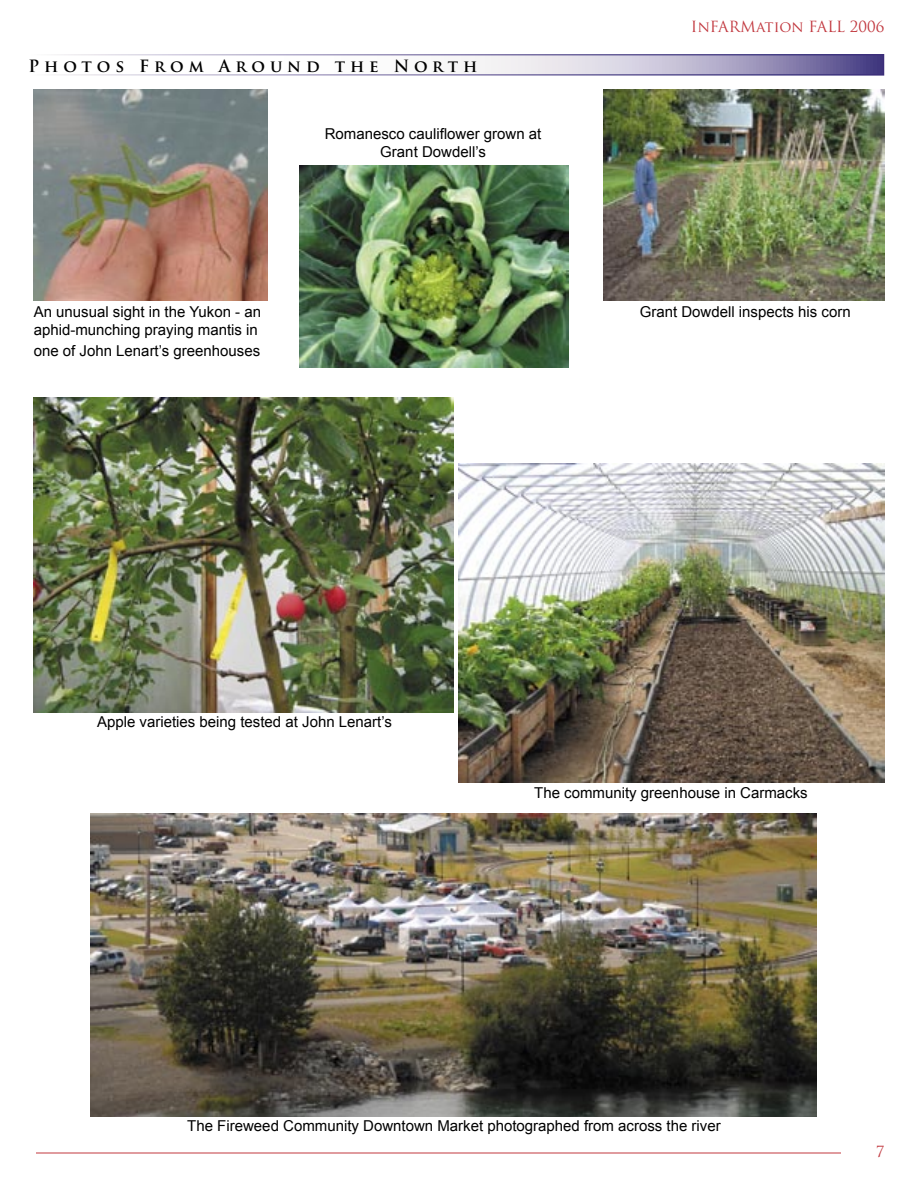
<style>
.page{position:relative;width:918px;height:1188px;background:#fff}
.page>*{position:absolute;margin:0;border:0;box-sizing:border-box;transform-origin:0 0}
.t1{font:700 16.5px "Trajan Pro";letter-spacing:.295em;color:#000}
.t2{font:15px/18px "Arial";color:#000}
.t3{font:15px "Trajan Pro";color:#c1373e}
</style>
<div class="page">
<hr style="left:36px;top:1152px;width:805px;height:1px;background:#e09b9e">
<svg style="left:57px;top:54px;width:827px;height:22px"></svg>
<img style="left:34px;top:89px;width:233px;height:211px">
<img style="left:34px;top:397px;width:420px;height:315px">
<img style="left:603px;top:89px;width:281px;height:211px">
<img style="left:458px;top:464px;width:426px;height:319px">
<img style="left:299px;top:166px;width:269px;height:201px">
<img style="left:91px;top:814px;width:726px;height:303px">
<p class="t1" style="left:28px;top:56px;width:451px">Photos From Around the North</p>
<p class="t2" style="left:34px;top:302px;width:229px">An unusual sight in the Yukon - an aphid-munching praying mantis in</p>
<p class="t2" style="left:34px;top:342px;width:228px">one of John Lenart’s greenhouses</p>
<p class="t2" style="left:325px;top:125px;width:218px;text-align:center">Romanesco cauliflower grown at<br>Grant Dowdell’s</p>
<p class="t3" style="left:691px;top:17px;width:195px">InFARMation FALL 2006</p>
<p class="t2" style="left:640px;top:303px;width:212px">Grant Dowdell inspects his corn</p>
<p class="t2" style="left:97px;top:713px;width:296px">Apple varieties being tested at John Lenart’s</p>
<p class="t2" style="left:534px;top:783px;width:275px">The community greenhouse in Carmacks</p>
<p class="t2" style="left:187px;top:1117px;width:535px">The Fireweed Community Downtown Market photographed from across the river</p>
<p class="t3" style="left:876px;top:1142px;width:10px">7</p>
</div>
